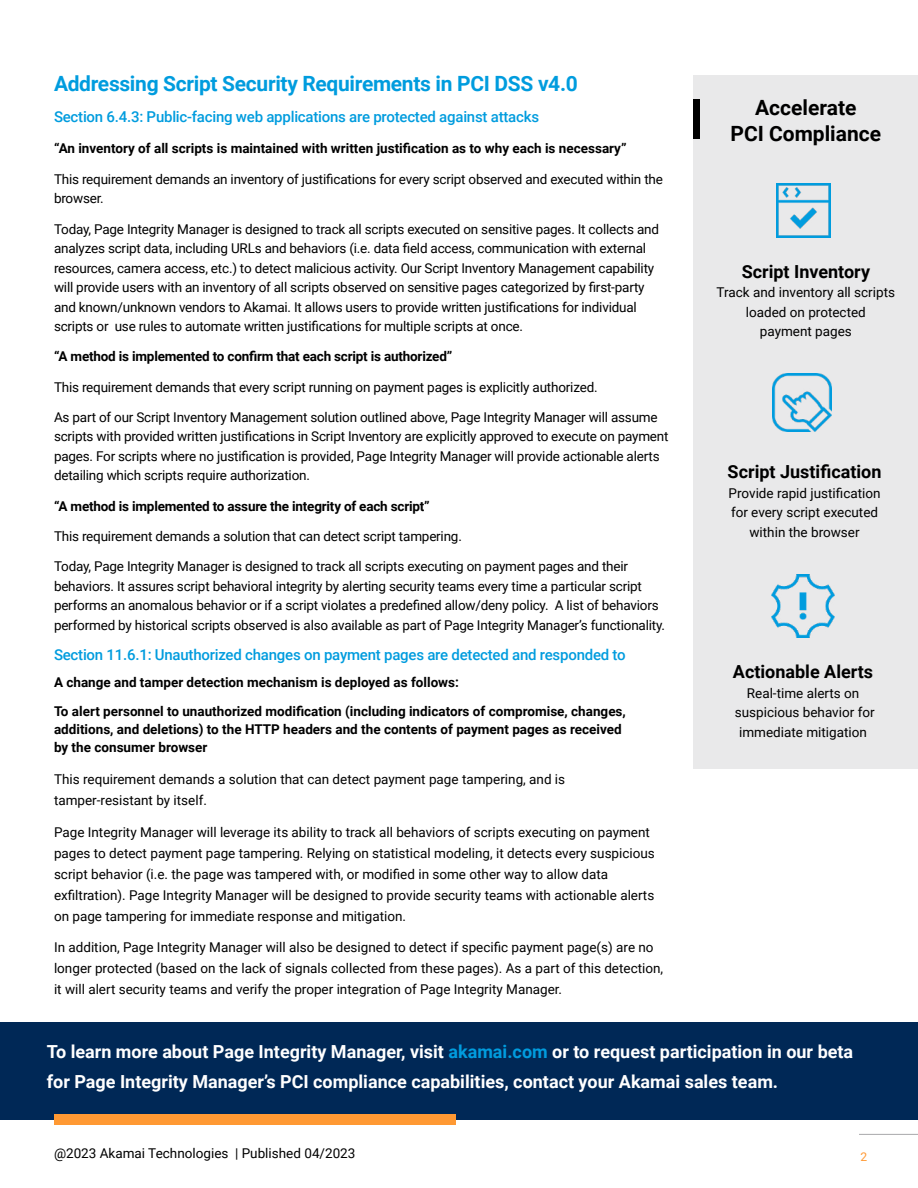
<style>
.page{position:relative;width:918px;height:1188px;background:#fff}
.page>*{position:absolute;margin:0;border:0;box-sizing:border-box;transform-origin:0 0}
.t1{font:700 21px "Roboto";letter-spacing:-.015em;color:#009cde}
.t2{font:700 21px/26.2px "Roboto";color:#000;text-align:center}
.t3{font:700 18px/30.3px "Roboto";color:#fff}
.t4{font:700 18px "Roboto";color:#000}
.t5{font:500 15px "Roboto";letter-spacing:-.015em;color:#009cde}
.t6{font:13.5px/19.5px "Roboto";letter-spacing:-.015em;color:#000}
.t7{font:700 13.5px/28.8px "Roboto";color:#000}
.t8{font:12px "Roboto";color:#f93}
.s1{color:#009cde}
</style>
<div class="page">
<div style="left:0;top:1022px;width:918px;height:98px;background:#002856"></div>
<div style="left:54px;top:1114px;width:401px;height:11px;background:#f93"></div>
<hr style="left:859px;top:1134px;width:59px;height:1px;background:#a8a8aa">
<div style="left:694px;top:76px;width:224px;height:693px;background:#e9e9ea"></div>
<div style="left:693px;top:99px;width:7px;height:39px;background:#000"></div>
<img style="left:771px;top:575px;width:64px;height:62px">
<img style="left:776px;top:184px;width:55px;height:54px">
<img style="left:772px;top:374px;width:59px;height:58px">
<h1 class="t1" style="left:54px;top:69px;width:525px">Addressing Script Security Requirements in PCI DSS v4.0</h1>
<p class="t5" style="left:54px;top:106px;width:487px">Section 6.4.3: Public-facing web applications are protected against attacks</p>
<p class="t7" style="left:54px;top:134px;width:574px">“An inventory of all scripts is maintained with written justification as to why each is necessary”</p>
<p class="t6" style="left:54px;top:169px;width:610px">This requirement demands an inventory of justifications for every script observed and executed within the browser.</p>
<p class="t6" style="left:54px;top:218px;width:607px">Today, Page Integrity Manager is designed to track all scripts executed on sensitive pages. It collects and analyzes script data, including URLs and behaviors (i.e. data field access, communication with external resources, camera access, etc.) to detect malicious activity. Our Script Inventory Management capability will provide users with an inventory of all scripts observed on sensitive pages categorized by first-party and known/unknown vendors to Akamai. It allows users to provide written justifications for individual scripts or use rules to automate written justifications for multiple scripts at once.</p>
<p class="t7" style="left:54px;top:342px;width:400px">“A method is implemented to confirm that each script is authorized”</p>
<p class="t6" style="left:54px;top:377px;width:545px">This requirement demands that every script running on payment pages is explicitly authorized.</p>
<p class="t6" style="left:54px;top:407px;width:616px">As part of our Script Inventory Management solution outlined above, Page Integrity Manager will assume scripts with provided written justifications in Script Inventory are explicitly approved to execute on payment pages. For scripts where no justification is provided, Page Integrity Manager will provide actionable alerts detailing which scripts require authorization.</p>
<p class="t7" style="left:54px;top:491px;width:377px">“A method is implemented to assure the integrity of each script”</p>
<p class="t6" style="left:54px;top:526px;width:409px">This requirement demands a solution that can detect script tampering.</p>
<p class="t6" style="left:54px;top:556px;width:613px">Today, Page Integrity Manager is designed to track all scripts executing on payment pages and their behaviors. It assures script behavioral integrity by alerting security teams every time a particular script performs an anomalous behavior or if a script violates a predefined allow/deny policy. A list of behaviors performed by historical scripts observed is also available as part of Page Integrity Manager’s functionality.</p>
<p class="t5" style="left:54px;top:644px;width:573px">Section 11.6.1: Unauthorized changes on payment pages are detected and responded to</p>
<p class="t7" style="left:54px;top:667px;width:573px">A change and tamper detection mechanism is deployed as follows:<br>To alert personnel to unauthorized modification (including indicators of compromise, changes,</p>
<p class="t7" style="left:54px;top:720px;width:569px;line-height:18px">additions, and deletions) to the HTTP headers and the contents of payment pages as received by the consumer browser</p>
<p class="t6" style="left:54px;top:768px;width:513px;line-height:21px">This requirement demands a solution that can detect payment page tampering, and is tamper-resistant by itself.</p>
<p class="t6" style="left:54px;top:821px;width:602px;line-height:21px">Page Integrity Manager will leverage its ability to track all behaviors of scripts executing on payment pages to detect payment page tampering. Relying on statistical modeling, it detects every suspicious script behavior (i.e. the page was tampered with, or modified in some other way to allow data exfiltration). Page Integrity Manager will be designed to provide security teams with actionable alerts on page tampering for immediate response and mitigation.</p>
<p class="t6" style="left:54px;top:937px;width:611px;line-height:21px">In addition, Page Integrity Manager will also be designed to detect if specific payment page(s) are no longer protected (based on the lack of signals collected from these pages). As a part of this detection, it will alert security teams and verify the proper integration of Page Integrity Manager.</p>
<h1 class="t2" style="left:731px;top:93px;width:152px">Accelerate<br>PCI Compliance</h1>
<h2 class="t4" style="left:742px;top:259px;width:130px">Script Inventory</h2>
<p class="t6" style="left:717px;top:282px;width:180px;text-align:center">Track and inventory all scripts loaded on protected<br>payment pages</p>
<h2 class="t4" style="left:728px;top:459px;width:155px">Script Justification</h2>
<p class="t6" style="left:729px;top:483px;width:153px;text-align:center">Provide rapid justification for every script executed within the browser</p>
<h2 class="t4" style="left:733px;top:659px;width:142px">Actionable Alerts</h2>
<p class="t6" style="left:735px;top:683px;width:141px;text-align:center">Real-time alerts on suspicious behavior for immediate mitigation</p>
<h2 class="t3" style="left:47px;top:1036px;width:808px">To learn more about Page Integrity Manager, visit <span class="s1">akamai.com</span> or to request participation in our beta for Page Integrity Manager’s PCI compliance capabilities, contact your Akamai sales team.</h2>
<p class="t6" style="left:54px;top:1143px;width:303px">@2023 Akamai Technologies | Published 04/2023</p>
<p class="t8" style="left:861px;top:1148px;width:8px">2</p>
</div>
